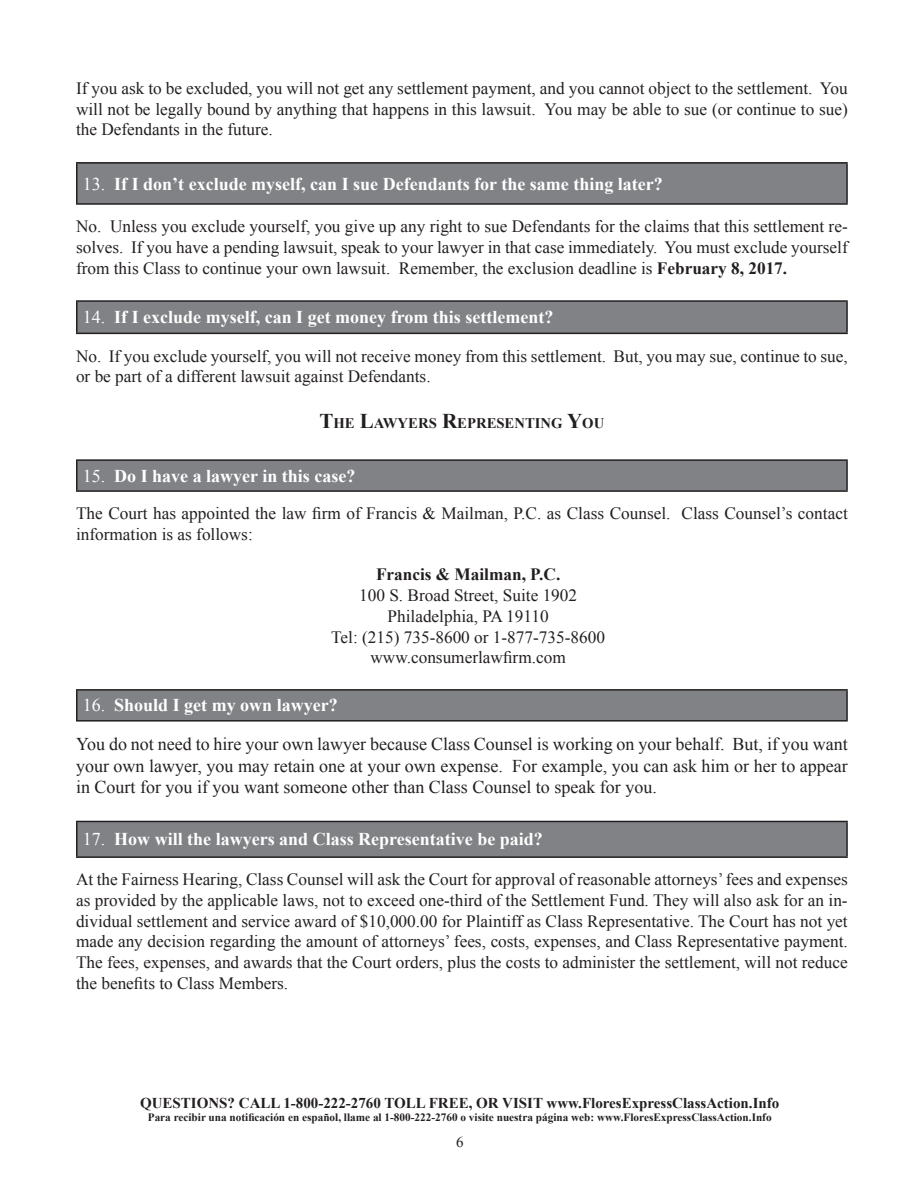
<style>
.page{position:relative;width:918px;height:1188px;background:#fff}
.page>*{position:absolute;margin:0;border:0;box-sizing:border-box;transform-origin:0 0}
.t1{font:18px/38.5px "Times New Roman";color:#231f20}
.t2{font:700 18px "Times New Roman";color:#fff}
.t3{font:17.25px/20.7px "Times New Roman";color:#231f20;text-align:justify}
.t4{font:700 17.25px "Times New Roman";color:#231f20}
.t5{font:700 15px "Times New Roman";color:#231f20}
.t6{font:15px "Times New Roman";color:#231f20}
.t7{font:700 14.7px "Times New Roman";color:#231f20}
.t8{font:700 11.25px "Times New Roman";color:#231f20}
.s1{font-weight:400}
.s2{font-weight:700}
.s3{font-size:21px}
.s4{color:#fff}
.s5{font-weight:700;color:#fff}
</style>
<div class="page">
<div style="left:77px;top:163px;width:770px;height:41px;background:#808285"></div>
<hr style="left:76px;top:162px;width:772px;height:2px;background:#231f20">
<hr style="left:76px;top:164px;width:2px;height:39px;background:#231f20">
<hr style="left:846px;top:164px;width:2px;height:39px;background:#231f20">
<hr style="left:76px;top:203px;width:772px;height:2px;background:#231f20">
<div style="left:77px;top:301px;width:770px;height:32px;background:#808285"></div>
<hr style="left:76px;top:300px;width:772px;height:2px;background:#231f20">
<hr style="left:76px;top:302px;width:2px;height:31px;background:#231f20">
<hr style="left:846px;top:302px;width:2px;height:31px;background:#231f20">
<hr style="left:76px;top:333px;width:772px;height:1px;background:#231f20">
<div style="left:77px;top:460px;width:770px;height:31px;background:#808285"></div>
<hr style="left:76px;top:459px;width:772px;height:2px;background:#231f20">
<hr style="left:76px;top:461px;width:2px;height:29px;background:#231f20">
<hr style="left:846px;top:461px;width:2px;height:29px;background:#231f20">
<hr style="left:76px;top:490px;width:772px;height:2px;background:#231f20">
<div style="left:77px;top:690px;width:770px;height:31px;background:#808285"></div>
<hr style="left:76px;top:689px;width:772px;height:2px;background:#231f20">
<hr style="left:76px;top:691px;width:2px;height:29px;background:#231f20">
<hr style="left:846px;top:691px;width:2px;height:29px;background:#231f20">
<hr style="left:76px;top:720px;width:772px;height:2px;background:#231f20">
<div style="left:77px;top:821px;width:770px;height:36px;background:#808285"></div>
<hr style="left:76px;top:821px;width:772px;height:1px;background:#231f20">
<hr style="left:76px;top:822px;width:2px;height:34px;background:#231f20">
<hr style="left:846px;top:822px;width:2px;height:34px;background:#231f20">
<hr style="left:76px;top:856px;width:772px;height:2px;background:#231f20">
<p class="t3" style="left:76px;top:78px;width:773px">If you ask to be excluded, you will not get any settlement payment, and you cannot object to the settlement. You will not be legally bound by anything that happens in this lawsuit. You may be able to sue (or continue to sue) the Defendants in the future.</p>
<p class="t2" style="left:83px;top:171px;width:582px"><span class="s1">13.</span> If I don’t exclude myself, can I sue Defendants for the same thing later?</p>
<p class="t3" style="left:76px;top:216px;width:773px">No. Unless you exclude yourself, you give up any right to sue Defendants for the claims that this settlement re&shy;solves. If you have a pending lawsuit, speak to your lawyer in that case immediately. You must exclude yourself from this Class to continue your own lawsuit. Remember, the exclusion deadline is <span class="s2">February 8, 2017.</span></p>
<p class="t2" style="left:83px;top:305px;width:472px"><span class="s1">14.</span> If I exclude myself, can I get money from this settlement?</p>
<p class="t3" style="left:76px;top:345px;width:773px">No. If you exclude yourself, you will not receive money from this settlement. But, you may sue, continue to sue, or be part of a different lawsuit against Defendants.</p>
<p class="t7" style="left:319px;top:413px;width:286px"><span class="s3">T</span>HE <span class="s3">L</span>AWYERS <span class="s3">R</span>EPRESENTING <span class="s3">Y</span>OU</p>
<p class="t2" style="left:83px;top:463px;width:274px"><span class="s1">15.</span> Do I have a lawyer in this case?</p>
<p class="t3" style="left:76px;top:503px;width:773px">The Court has appointed the law firm of Francis &amp; Mailman, P.C. as Class Counsel. Class Counsel’s contact information is as follows:</p>
<p class="t4" style="left:376px;top:563px;width:186px">Francis &amp; Mailman, P.C.</p>
<p class="t3" style="left:331px;top:585px;width:275px;text-align:center">100 S. Broad Street, Suite 1902<br>Philadelphia, PA 19110<br>Tel: (215) 735-8600 or 1-877-735-8600 www.consumerlawfirm.com</p>
<p class="t1" style="left:76px;top:686px;width:773px;text-indent:7px"><span class="s4">16.</span> <span class="s5">Should I get my own lawyer?<br></span>You do not need to hire your own lawyer because Class Counsel is working on your behalf. But, if you want</p>
<p class="t1" style="left:76px;top:754px;width:773px;line-height:21.6px">your own lawyer, you may retain one at your own expense. For example, you can ask him or her to appear in Court for you if you want someone other than Class Counsel to speak for you.</p>
<p class="t2" style="left:83px;top:827px;width:462px"><span class="s1">17.</span> How will the lawyers and Class Representative be paid?</p>
<p class="t3" style="left:76px;top:869px;width:773px">At the Fairness Hearing, Class Counsel will ask the Court for approval of reasonable attorneys’ fees and expenses as provided by the applicable laws, not to exceed one-third of the Settlement Fund. They will also ask for an in&shy;dividual settlement and service award of $10,000.00 for Plaintiff as Class Representative. The Court has not yet made any decision regarding the amount of attorneys’ fees, costs, expenses, and Class Representative payment.<br>The fees, expenses, and awards that the Court orders, plus the costs to administer the settlement, will not reduce the benefits to Class Members.</p>
<p class="t5" style="left:140px;top:1092px;width:641px">QUESTIONS? CALL 1-800-222-2760 TOLL FREE, OR VISIT www.FloresExpressClassAction.Info</p>
<p class="t8" style="left:148px;top:1110px;width:625px">Para recibir una notificación en español, llame al 1-800-222-2760 o visite nuestra página web: www.FloresExpressClassAction.Info</p>
<p class="t6" style="left:456px;top:1132px;width:9px">6</p>
</div>
